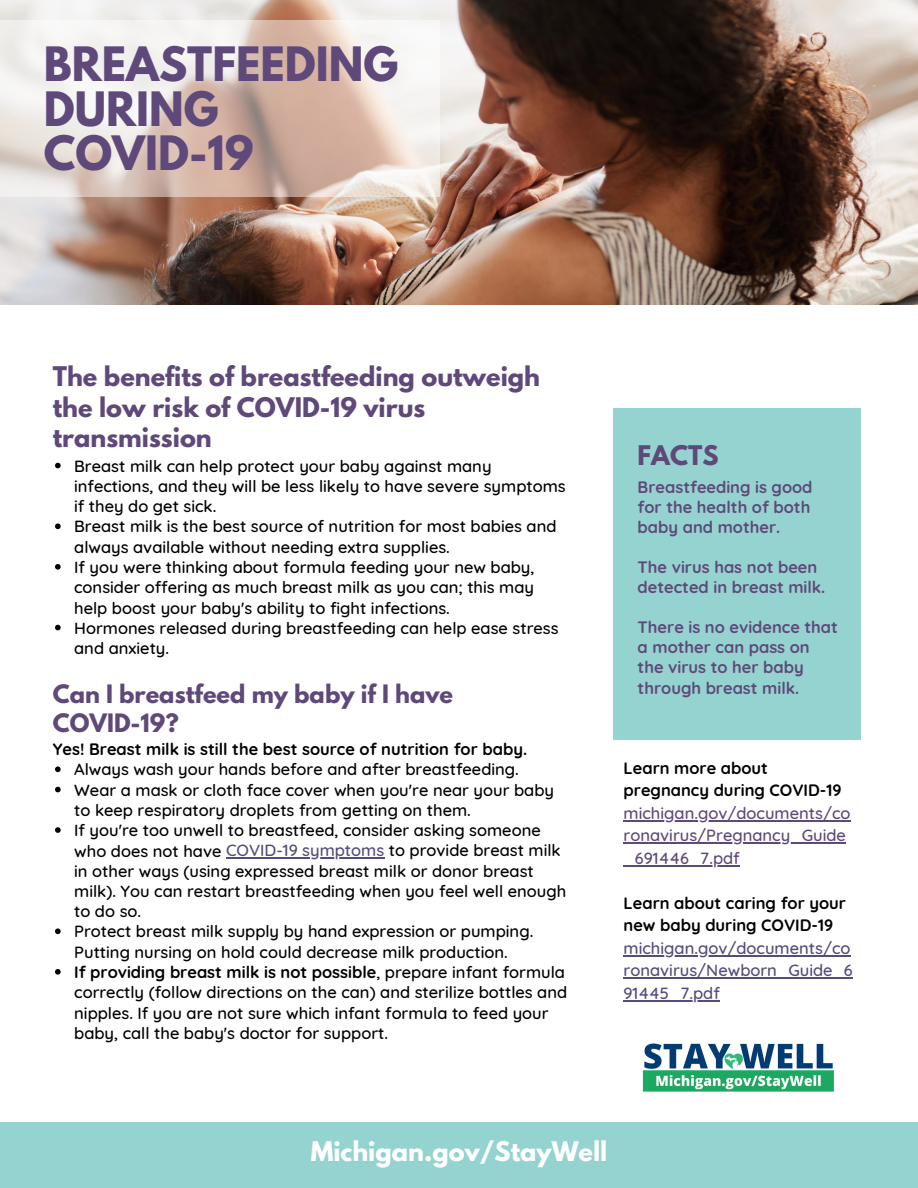
<style>
.page{position:relative;width:918px;height:1188px;background:#fff}
.page>*{position:absolute;margin:0;border:0;box-sizing:border-box;transform-origin:0 0}
.t1{font:700 42px/44.4px "League Spartan";color:#5f497a}
.t2{font:700 24px/30.5px "League Spartan";color:#5f497a}
.t3{font:700 24px "League Spartan";color:#fff}
.t4{font:700 22.5px/28.2px "League Spartan";color:#5f497a}
.t5{font:500 16.5px/20.2px "Quicksand";color:#000}
.t6{font:700 16.5px/20.1px "Quicksand";color:#5f497a}
.t7{font:700 16.5px/22.5px "Quicksand";color:#000}
.t8{font:500 16.5px/22.5px "Quicksand";color:#5f497a}
.t9{font:500 16.5px/22.5px "Quicksand";color:#564b7d}
.s1{color:#564b7d}
.s2{font-weight:700}
</style>
<div class="page">
<div style="left:613px;top:408px;width:248px;height:331px;background:#95d3d0"></div>
<hr style="left:624px;top:978px;width:229px;height:1px;background:#564b7d">
<hr style="left:624px;top:1000px;width:96px;height:1px;background:#564b7d">
<hr style="left:624px;top:955px;width:227px;height:1px;background:#564b7d">
<hr style="left:624px;top:865px;width:116px;height:1px;background:#5f497a">
<hr style="left:624px;top:843px;width:222px;height:1px;background:#5f497a">
<hr style="left:624px;top:820px;width:227px;height:1px;background:#5f497a">
<hr style="left:226px;top:858px;width:158px;height:1px;background:#564b7d">
<img style="left:0;top:0;width:918px;height:305px">
<svg style="left:0;top:20px;width:439px;height:176px"></svg>
<svg style="left:55px;top:463px;width:6px;height:5px"></svg>
<svg style="left:55px;top:523px;width:6px;height:6px"></svg>
<svg style="left:55px;top:564px;width:6px;height:6px"></svg>
<svg style="left:55px;top:625px;width:6px;height:5px"></svg>
<svg style="left:55px;top:766px;width:6px;height:6px"></svg>
<svg style="left:55px;top:787px;width:6px;height:5px"></svg>
<svg style="left:55px;top:827px;width:6px;height:6px"></svg>
<svg style="left:55px;top:928px;width:6px;height:6px"></svg>
<svg style="left:55px;top:969px;width:6px;height:6px"></svg>
<img style="left:643px;top:1043px;width:191px;height:49px">
<div style="left:0;top:1122px;width:918px;height:66px;background:#95d3d0"></div>
<p class="t1" style="left:44px;top:48px;width:356px">BREASTFEEDING<br>DURING<br>COVID-19</p>
<h1 class="t2" style="left:53px;top:364px;width:489px">The benefits of breastfeeding outweigh the low risk of COVID-19 virus transmission</h1>
<p class="t5" style="left:74px;top:455px;width:493px">Breast milk can help protect your baby against many infections, and they will be less likely to have severe symptoms if they do get sick.</p>
<p class="t5" style="left:74px;top:516px;width:484px">Breast milk is the best source of nutrition for most babies and always available without needing extra supplies.</p>
<p class="t5" style="left:74px;top:557px;width:462px;text-align:justify">If you were thinking about formula feeding your new baby, consider offering as much breast milk as you can; this may help boost your baby's ability to fight infections.</p>
<p class="t5" style="left:74px;top:617px;width:486px">Hormones released during breastfeeding can help ease stress and anxiety.</p>
<h1 class="t4" style="left:53px;top:683px;width:402px">Can I breastfeed my baby if I have<br>COVID-19?</h1>
<p class="t7" style="left:53px;top:738px;width:476px">Yes! Breast milk is still the best source of nutrition for baby.</p>
<p class="t5" style="left:74px;top:759px;width:446px">Always wash your hands before and after breastfeeding.</p>
<p class="t5" style="left:74px;top:779px;width:481px">Wear a mask or cloth face cover when you're near your baby to keep respiratory droplets from getting on them.</p>
<p class="t5" style="left:74px;top:820px;width:494px">If you're too unwell to breastfeed, consider asking someone who does not have <span class="s1">COVID-19 symptoms</span> to provide breast milk in other ways (using expressed breast milk or donor breast milk). You can restart breastfeeding when you feel well enough to do so.</p>
<p class="t5" style="left:74px;top:921px;width:461px">Protect breast milk supply by hand expression or pumping.<br>Putting nursing on hold could decrease milk production.</p>
<p class="t5" style="left:74px;top:962px;width:495px"><span class="s2">If providing breast milk is not possible</span>, prepare infant formula correctly (follow directions on the can) and sterilize bottles and nipples. If you are not sure which infant formula to feed your baby, call the baby's doctor for support.</p>
<h1 class="t2" style="left:638px;top:444px;width:82px">FACTS</h1>
<p class="t6" style="left:638px;top:476px;width:176px">Breastfeeding is good for the health of both baby and mother.</p>
<p class="t6" style="left:638px;top:557px;width:189px">The virus has not been detected in breast milk.</p>
<p class="t6" style="left:638px;top:617px;width:202px">There is no evidence that a mother can pass on the virus to her baby through breast milk.</p>
<p class="t7" style="left:624px;top:756px;width:219px">Learn more about pregnancy during COVID-19</p>
<p class="t8" style="left:624px;top:801px;width:228px">michigan.gov/documents/co ronavirus/Pregnancy_Guide _691446_7.pdf</p>
<p class="t7" style="left:624px;top:891px;width:224px">Learn about caring for your new baby during COVID-19</p>
<p class="t9" style="left:624px;top:936px;width:231px">michigan.gov/documents/co ronavirus/Newborn_Guide_6<br>91445_7.pdf</p>
<p class="t3" style="left:311px;top:1139px;width:298px">Michigan.gov/StayWell</p>
</div>
